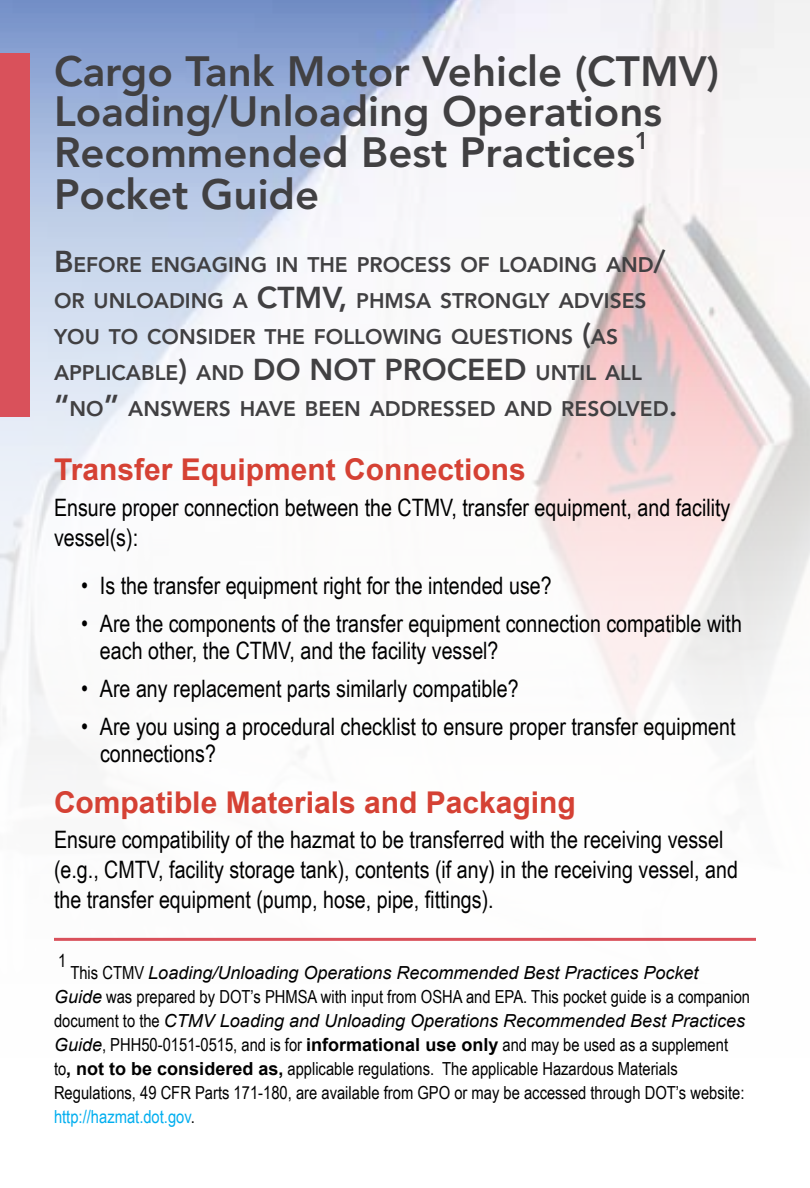
<style>
.page{position:relative;width:810px;height:1188px;background:#fff}
.page>*{position:absolute;margin:0;border:0;box-sizing:border-box;transform-origin:0 0}
.t1{font:800 42px/41.1px "Avenir";color:#414042}
.t2{font:700 30px "Arial";color:#d54134}
.t3{font:800 30px "Avenir";color:#414042}
.t4{font:24px/30px "Arial Narrow";color:#000}
.t5{font:800 21px/36px "Avenir";color:#414042}
.t6{font:18px/24px "Arial Narrow";color:#000}
.t7{font:italic 18px "Arial";color:#000}
.s1{font-size:30px}
.s2{font-family:"Arial Narrow";font-style:normal}
.s3{font-family:"Arial";font-style:italic}
.s4{font-family:"Arial";font-weight:700}
.s5{color:#00aeef}
</style>
<div class="page">
<img style="left:0;top:0;width:810px;height:938px">
<div style="left:0;top:53px;width:29px;height:364px;background:#d9515b"></div>
<hr style="left:54px;top:938px;width:702px;height:3px;background:#d9515b">
<h1 class="t1" style="left:54px;top:51px;width:667px">Cargo Tank Motor Vehicle (CTMV)<br>Loading/Unloading Operations<br>Recommended Best Practices<sup>1<br></sup>Pocket Guide</h1>
<p class="t5" style="left:54px;top:247px;width:613px"><span class="s1">B</span>EFORE ENGAGING IN THE PROCESS OF LOADING AND<span class="s1">/ </span>OR UNLOADING A <span class="s1">CTMV,</span> PHMSA STRONGLY ADVISES YOU TO CONSIDER THE FOLLOWING QUESTIONS <span class="s1">(</span>AS APPLICABLE<span class="s1">)</span> AND <span class="s1">DO NOT</span></p>
<p class="t3" style="left:385px;top:352px;width:21px">PROCEED</p>
<p class="t5" style="left:54px;top:355px;width:625px;text-indent:482px">UNTIL ALL <span class="s1">“</span>NO<span class="s1">”</span> ANSWERS HAVE BEEN ADDRESSED AND RESOLVED<span class="s1">.</span></p>
<p class="t2" style="left:54px;top:450px;width:473px">Transfer Equipment Connections</p>
<p class="t4" style="left:54px;top:491px;width:678px">Ensure proper connection between the CTMV, transfer equipment, and facility vessel(s):</p>
<p class="t4" style="left:81px;top:570px;width:472px">• Is the transfer equipment right for the intended use?</p>
<p class="t4" style="left:100px;top:609px;width:644px;line-height:27px;text-indent:-19px">• Are the components of the transfer equipment connection compatible with each other, the CTMV, and the facility vessel?</p>
<p class="t4" style="left:81px;top:673px;width:439px">• Are any replacement parts similarly compatible?</p>
<p class="t4" style="left:100px;top:712px;width:637px;line-height:27px;text-indent:-19px">• Are you using a procedural checklist to ensure proper transfer equipment connections?</p>
<p class="t2" style="left:54px;top:783px;width:523px">Compatible Materials and Packaging</p>
<p class="t4" style="left:54px;top:824px;width:686px">Ensure compatibility of the hazmat to be transferred with the receiving vessel (e.g., CMTV, facility storage tank), contents (if any) in the receiving vessel, and the transfer equipment (pump, hose, pipe, fittings).</p>
<p class="t6" style="left:58px;top:948px;width:10px">1</p>
<p class="t7" style="left:70px;top:961px;width:630px"><span class="s2">This CTMV</span> Loading/Unloading Operations Recommended Best Practices Pocket</p>
<p class="t6" style="left:54px;top:984px;width:698px"><span class="s3">Guide</span> was prepared by DOT’s PHMSA with input from OSHA and EPA. This pocket guide is a companion</p>
<p class="t7" style="left:54px;top:1009px;width:693px"><span class="s2">document to the</span> CTMV Loading and Unloading Operations Recommended Best Practices</p>
<p class="t6" style="left:54px;top:1032px;width:692px"><span class="s3">Guide</span>, PHH50-0151-0515, and is for <span class="s4">informational use only</span> and may be used as a supplement to<span class="s4">, not to be considered as,</span> applicable regulations. The applicable Hazardous Materials Regulations, 49 CFR Parts 171-180, are available from GPO or may be accessed through DOT’s website: <span class="s5">http://hazmat.dot.gov</span>.</p>
</div>
